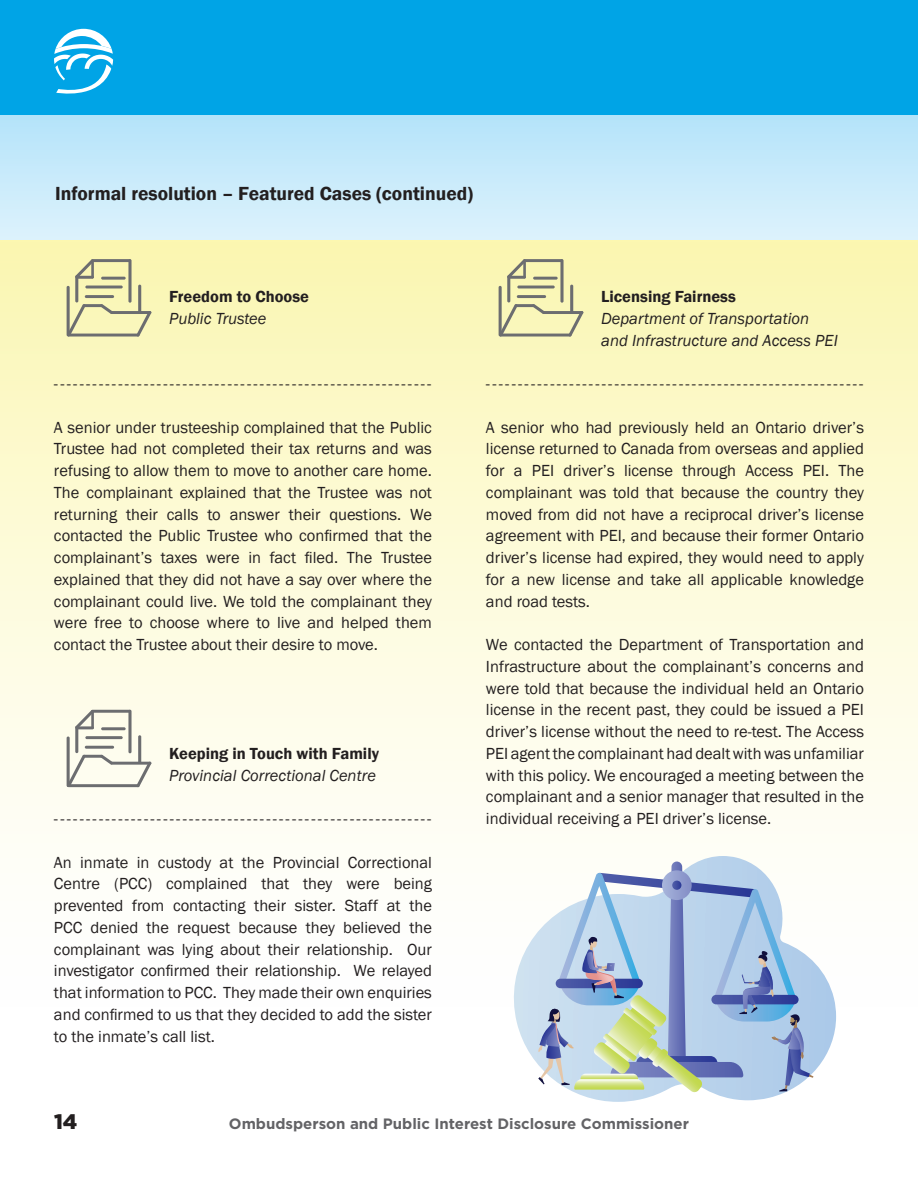
<style>
.page{position:relative;width:918px;height:1188px;background:#fff}
.page>*{position:absolute;margin:0;border:0;box-sizing:border-box;transform-origin:0 0}
.t1{font:900 21px "Gotham";color:#231f20}
.t2{font:600 19.5px "Franklin Gothic";color:#231f20}
.t3{font:16.5px/21.8px "Franklin Gothic";color:#231f20;text-align:justify}
.t4{font:italic 16.5px/21.8px "Franklin Gothic";color:#231f20}
.t5{font:600 16.5px "Franklin Gothic";color:#231f20}
.t6{font:700 15px "Gotham";color:#636366}
</style>
<div class="page">
<svg style="left:0;top:115px;width:918px;height:125px;background:#c8eafa"></svg>
<div style="left:0;top:0;width:918px;height:115px;background:#00a4e6"></div>
<svg style="left:54px;top:29px;width:59px;height:65px"></svg>
<div style="left:0;top:240px;width:918px;height:771px;background:linear-gradient(to bottom,#fbf7b5,#fff)"></div>
<hr style="left:67px;top:286px;width:3px;height:50px;background:#6c6d70;border-radius:2px">
<svg style="left:69px;top:304px;width:17px;height:30px"></svg>
<hr style="left:83px;top:304px;width:20px;height:3px;background:#6c6d70;border-radius:2px">
<svg style="left:100px;top:304px;width:13px;height:10px"></svg>
<hr style="left:110px;top:311px;width:41px;height:3px;background:#6c6d70;border-radius:2px">
<svg style="left:136px;top:311px;width:16px;height:26px"></svg>
<hr style="left:67px;top:334px;width:72px;height:3px;background:#6c6d70;border-radius:2px">
<hr style="left:138px;top:285px;width:3px;height:28px;background:#6c6d70;border-radius:2px">
<hr style="left:75px;top:275px;width:3px;height:27px;background:#6c6d70;border-radius:2px">
<svg style="left:75px;top:259px;width:16px;height:19px"></svg>
<hr style="left:91px;top:259px;width:40px;height:3px;background:#6c6d70;border-radius:2px">
<svg style="left:128px;top:259px;width:4px;height:44px"></svg>
<hr style="left:85px;top:295px;width:29px;height:3px;background:#6c6d70;border-radius:2px">
<hr style="left:85px;top:286px;width:38px;height:2px;background:#6c6d70;border-radius:2px">
<hr style="left:101px;top:277px;width:25px;height:3px;background:#6c6d70;border-radius:2px">
<hr style="left:76px;top:276px;width:18px;height:3px;background:#6c6d70;border-radius:2px">
<hr style="left:91px;top:260px;width:3px;height:18px;background:#6c6d70">
<hr style="left:499px;top:286px;width:3px;height:50px;background:#6c6d70;border-radius:2px">
<svg style="left:501px;top:304px;width:17px;height:30px"></svg>
<hr style="left:515px;top:304px;width:20px;height:3px;background:#6c6d70;border-radius:2px">
<svg style="left:532px;top:304px;width:13px;height:10px"></svg>
<hr style="left:542px;top:311px;width:41px;height:3px;background:#6c6d70;border-radius:2px">
<svg style="left:568px;top:311px;width:16px;height:26px"></svg>
<hr style="left:499px;top:334px;width:72px;height:3px;background:#6c6d70;border-radius:2px">
<hr style="left:570px;top:285px;width:3px;height:28px;background:#6c6d70;border-radius:2px">
<hr style="left:507px;top:275px;width:3px;height:27px;background:#6c6d70;border-radius:2px">
<svg style="left:507px;top:259px;width:16px;height:19px"></svg>
<hr style="left:523px;top:259px;width:40px;height:3px;background:#6c6d70;border-radius:2px">
<svg style="left:560px;top:259px;width:4px;height:44px"></svg>
<hr style="left:517px;top:295px;width:29px;height:3px;background:#6c6d70;border-radius:2px">
<hr style="left:517px;top:286px;width:38px;height:2px;background:#6c6d70;border-radius:2px">
<hr style="left:533px;top:277px;width:25px;height:3px;background:#6c6d70;border-radius:2px">
<hr style="left:508px;top:276px;width:18px;height:3px;background:#6c6d70;border-radius:2px">
<hr style="left:523px;top:260px;width:3px;height:18px;background:#6c6d70">
<svg style="left:503px;top:856px;width:333px;height:246px"></svg>
<svg style="left:538px;top:862px;width:275px;height:231px;background:#b2c6da"></svg>
<hr style="left:67px;top:737px;width:3px;height:50px;background:#6c6d70;border-radius:2px">
<svg style="left:69px;top:755px;width:17px;height:29px"></svg>
<hr style="left:83px;top:755px;width:20px;height:3px;background:#6c6d70;border-radius:2px">
<svg style="left:100px;top:755px;width:13px;height:9px"></svg>
<hr style="left:110px;top:762px;width:41px;height:3px;background:#6c6d70;border-radius:2px">
<svg style="left:136px;top:761px;width:16px;height:26px"></svg>
<hr style="left:67px;top:784px;width:72px;height:3px;background:#6c6d70;border-radius:2px">
<hr style="left:138px;top:735px;width:3px;height:29px;background:#6c6d70;border-radius:2px">
<hr style="left:75px;top:726px;width:3px;height:27px;background:#6c6d70;border-radius:2px">
<svg style="left:75px;top:710px;width:16px;height:19px"></svg>
<hr style="left:91px;top:710px;width:40px;height:3px;background:#6c6d70;border-radius:2px">
<svg style="left:128px;top:710px;width:4px;height:43px"></svg>
<hr style="left:85px;top:746px;width:29px;height:3px;background:#6c6d70;border-radius:2px">
<hr style="left:85px;top:736px;width:38px;height:3px;background:#6c6d70;border-radius:2px">
<hr style="left:101px;top:727px;width:25px;height:3px;background:#6c6d70;border-radius:2px">
<hr style="left:76px;top:726px;width:18px;height:3px;background:#6c6d70;border-radius:2px">
<hr style="left:91px;top:710px;width:3px;height:19px;background:#6c6d70">
<p class="t2" style="left:55px;top:181px;width:420px">Informal resolution – Featured Cases (continued)</p>
<p class="t5" style="left:169px;top:286px;width:141px">Freedom to Choose</p>
<p class="t4" style="left:169px;top:308px;width:99px">Public Trustee</p>
<p class="t3" style="left:54px;top:373px;width:379px">-----------------------------------------------------------</p>
<p class="t3" style="left:54px;top:417px;width:380px">A senior under trusteeship complained that the Public Trustee had not completed their tax returns and was refusing to allow them to move to another care home.<br>The complainant explained that the Trustee was not returning their calls to answer their questions. We contacted the Public Trustee who confirmed that the complainant’s taxes were in fact filed. The Trustee explained that they did not have a say over where the complainant could live. We told the complainant they were free to choose where to live and helped them contact the Trustee about their desire to move.</p>
<p class="t5" style="left:169px;top:743px;width:211px">Keeping in Touch with Family</p>
<p class="t4" style="left:169px;top:765px;width:208px">Provincial Correctional Centre</p>
<p class="t3" style="left:54px;top:808px;width:379px">-----------------------------------------------------------</p>
<p class="t3" style="left:54px;top:852px;width:380px">An inmate in custody at the Provincial Correctional Centre (PCC) complained that they were being prevented from contacting their sister. Staff at the PCC denied the request because they believed the complainant was lying about their relationship. Our investigator confirmed their relationship. We relayed that information to PCC. They made their own enquiries and confirmed to us that they decided to add the sister to the inmate’s call list.</p>
<p class="t5" style="left:601px;top:286px;width:136px">Licensing Fairness</p>
<p class="t4" style="left:601px;top:308px;width:238px">Department of Transportation and Infrastructure and Access PEI</p>
<p class="t3" style="left:486px;top:373px;width:379px">-----------------------------------------------------------</p>
<p class="t3" style="left:486px;top:417px;width:380px">A senior who had previously held an Ontario driver’s license returned to Canada from overseas and applied for a PEI driver’s license through Access PEI. The complainant was told that because the country they moved from did not have a reciprocal driver’s license agreement with PEI, and because their former Ontario driver’s license had expired, they would need to apply for a new license and take all applicable knowledge and road tests.</p>
<p class="t3" style="left:486px;top:634px;width:380px">We contacted the Department of Transportation and Infrastructure about the complainant’s concerns and were told that because the individual held an Ontario license in the recent past, they could be issued a PEI driver’s license without the need to re-test. The Access PEI agent the complainant had dealt with was unfamiliar with this policy. We encouraged a meeting between the complainant and a senior manager that resulted in the individual receiving a PEI driver’s license.</p>
<p class="t1" style="left:54px;top:1108px;width:25px">14</p>
<p class="t6" style="left:229px;top:1114px;width:462px">Ombudsperson and Public Interest Disclosure Commissioner</p>
</div>
